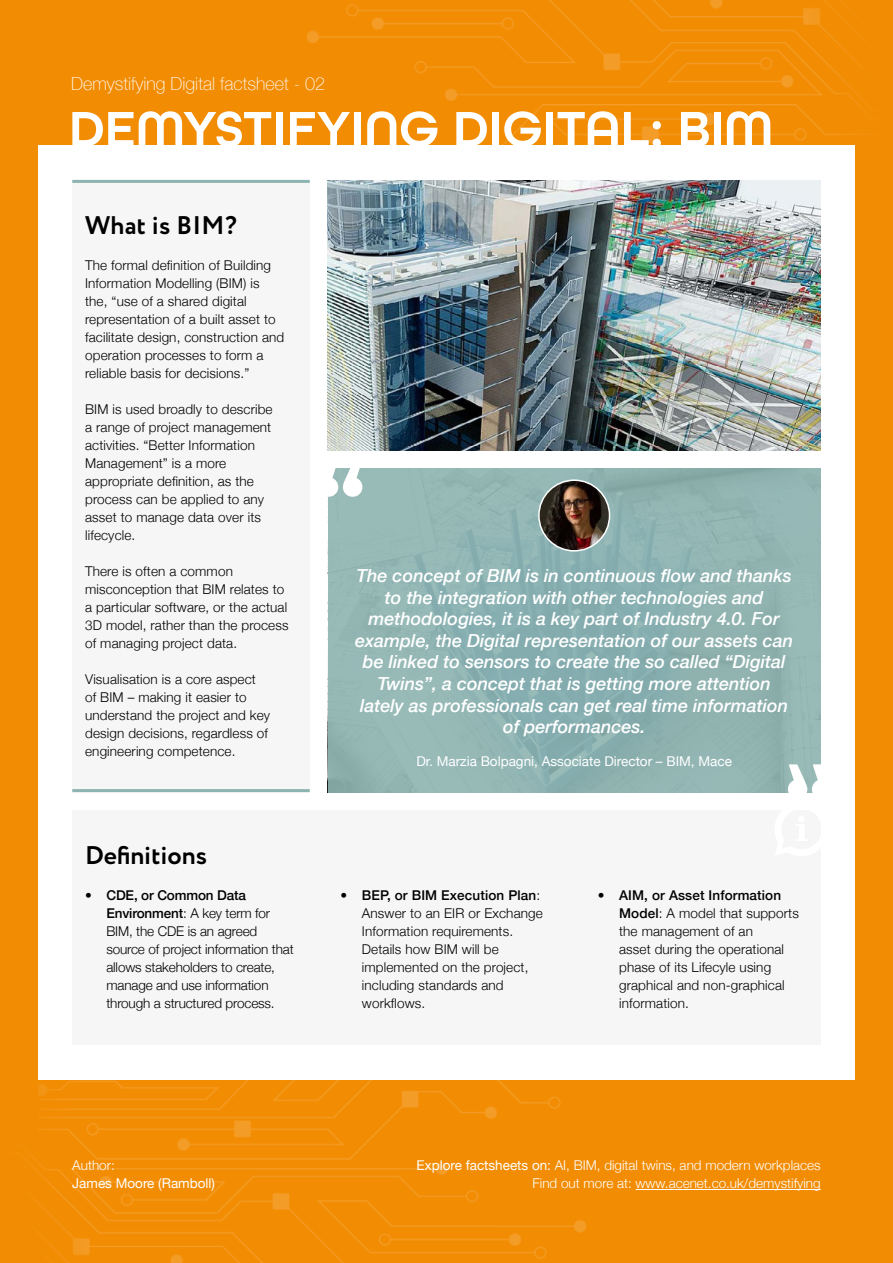
<style>
.page{position:relative;width:893px;height:1263px;background:#fff}
.page>*{position:absolute;margin:0;border:0;box-sizing:border-box;transform-origin:0 0}
.t1{font:600 52.5px "All Round Gothic";color:#fff}
.t2{font:700 25.5px "Circe";color:#000}
.t3{font:italic 500 18px/21.6px "Helvetica Neue";color:#fff;text-align:center}
.t4{font:100 18px "Helvetica Neue";color:#fff}
.t5{font:300 13.5px/18px "Helvetica Neue";letter-spacing:.01em;color:#000}
.t6{font:300 13.5px/18px "Helvetica Neue";letter-spacing:-.01em;color:#000}
.t7{font:300 13.5px/18px "Helvetica Neue";color:#fff;text-align:right}
.t8{font:13.5px "Helvetica Neue";color:#fff}
.s1{font-weight:500}
.s2{font-weight:400}
</style>
<div class="page">
<div style="left:0;top:1080px;width:893px;height:183px;background:#f28c03"></div>
<img style="left:30px;top:1057px;width:606px;height:206px">
<hr style="left:636px;top:1189px;width:185px;height:1px;background:#fff">
<div style="left:0;top:135px;width:37px;height:999px;background:#f28c03"></div>
<div style="left:0;top:0;width:893px;height:144px;background:#f28c03"></div>
<div style="left:856px;top:135px;width:37px;height:999px;background:#f28c03"></div>
<img style="left:306px;top:0;width:556px;height:144px">
<div style="left:72px;top:180px;width:238px;height:612px;background:#f6f6f6"></div>
<img style="left:328px;top:180px;width:493px;height:270px">
<hr style="left:72px;top:789px;width:238px;height:3px;background:#8db4b1">
<hr style="left:72px;top:180px;width:238px;height:3px;background:#8db4b1">
<div style="left:328px;top:468px;width:493px;height:324px;background:#8db4b1"></div>
<svg style="left:328px;top:468px;width:34px;height:29px"></svg>
<div style="left:72px;top:810px;width:749px;height:234px;background:#f6f6f6"></div>
<svg style="left:769px;top:764px;width:52px;height:29px"></svg>
<div style="left:798px;top:815px;width:7px;height:7px;background:#fff;border-radius:50%"></div>
<img style="left:539px;top:480px;width:70px;height:71px;border-radius:35px">
<div style="left:538px;top:479px;width:72px;height:73px;border:2px solid #fff;border-radius:50%"></div>
<h3 class="t4" style="left:71px;top:70px;width:255px">Demystifying Digital factsheet - 02</h3>
<h1 class="t1" style="left:69px;top:98px;width:706px">DEMYSTIFYING DIGITAL: BIM</h1>
<h2 class="t2" style="left:85px;top:208px;width:153px">What is BIM?</h2>
<p class="t5" style="left:85px;top:255px;width:201px">The formal definition of Building<br>Information Modelling (BIM) is the, “use of a shared digital representation of a built asset to facilitate design, construction and operation processes to form a reliable basis for decisions.”</p>
<p class="t5" style="left:85px;top:399px;width:189px">BIM is used broadly to describe a range of project management activities. “Better Information<br>Management” is a more appropriate definition, as the process can be applied to any asset to manage data over its lifecycle.</p>
<p class="t5" style="left:85px;top:561px;width:205px">There is often a common misconception that BIM relates to a particular software, or the actual<br>3D model, rather than the process of managing project data.</p>
<p class="t5" style="left:85px;top:669px;width:186px">Visualisation is a core aspect of BIM – making it easier to understand the project and key design decisions, regardless of engineering competence.</p>
<p class="t3" style="left:355px;top:563px;width:439px">The concept of BIM is in continuous flow and thanks to the integration with other technologies and methodologies, it is a key part of Industry 4.0. For example, the Digital representation of our assets can be linked to sensors to create the so called “Digital Twins”, a concept that is getting more attention lately as professionals can get real time information of performances.</p>
<p class="t8" style="left:416px;top:751px;width:317px">Dr. Marzia Bolpagni, Associate Director – BIM, Mace</p>
<h2 class="t2" style="left:85px;top:838px;width:124px">Definitions</h2>
<p class="t6" style="left:106px;top:885px;width:189px;text-indent:-21px">• <span class="s1">CDE, or Common Data<br>Environment</span>: A key term for<br>BIM, the CDE is an agreed source of project information that allows stakeholders to create, manage and use information through a structured process.</p>
<p class="t5" style="left:362px;top:885px;width:182px;text-indent:-21px">• <span class="s1">BEP, or BIM Execution Plan</span>:<br>Answer to an EIR or Exchange<br>Information requirements.<br>Details how BIM will be implemented on the project, including standards and workflows.</p>
<p class="t5" style="left:619px;top:885px;width:181px;text-indent:-21px">• <span class="s1">AIM, or Asset Information<br>Model</span>: A model that supports the management of an<br>asset during the operational phase of its Lifecyle using graphical and non-graphical information.</p>
<p class="t7" style="left:72px;top:1155px;width:44px">Author:</p>
<p class="t8" style="left:72px;top:1173px;width:144px">James Moore (Ramboll)</p>
<p class="t7" style="left:416px;top:1155px;width:406px"><span class="s2">Explore factsheets on:</span> AI, BIM, digital twins, and modern workplaces<br>Find out more at: www.acenet.co.uk/demystifying</p>
</div>
